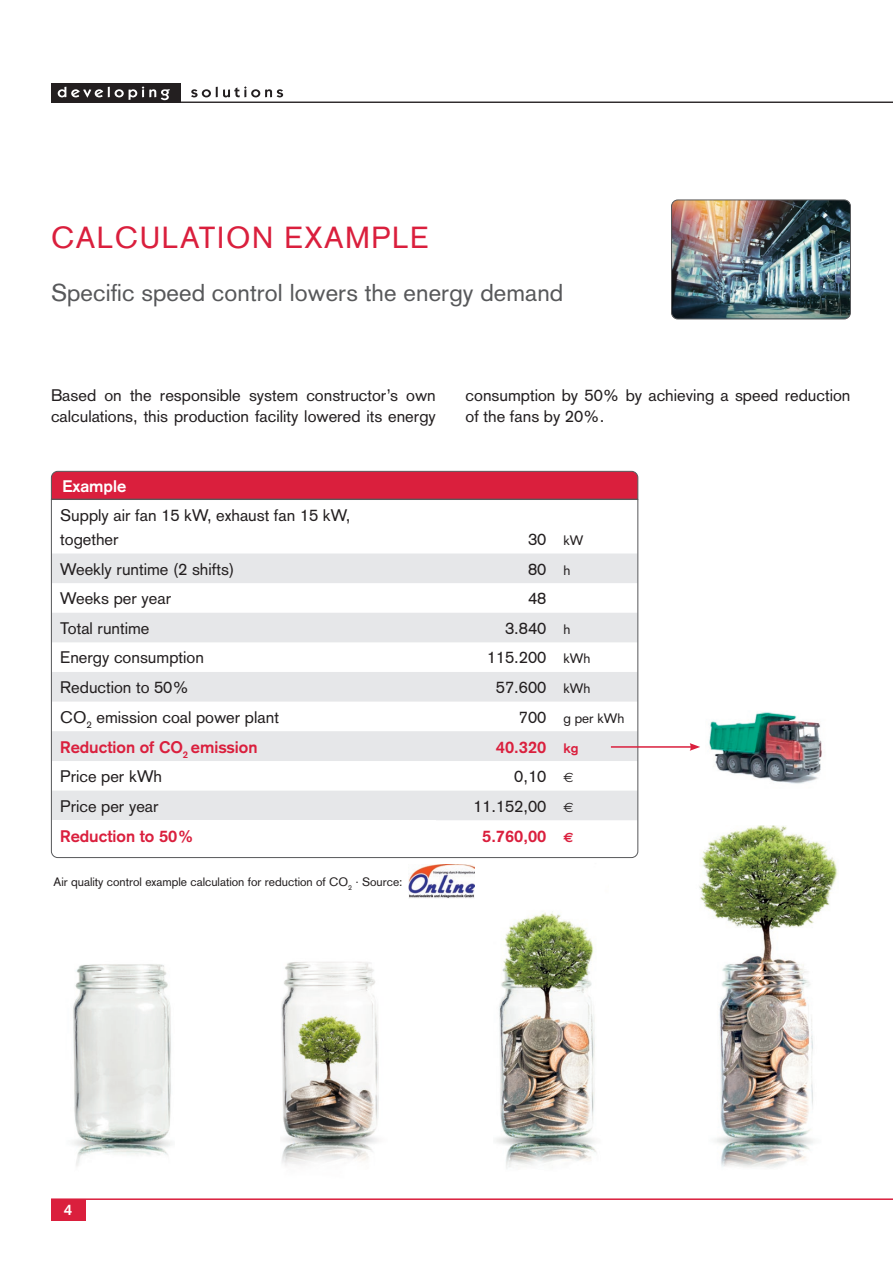
<style>
.page{position:relative;width:893px;height:1263px;background:#fff}
.page>*{position:absolute;margin:0;border:0;box-sizing:border-box;transform-origin:0 0}
.t1{font:30px "Akzidenz Grotesk";letter-spacing:.05em;color:#da1f3d}
.t2{font:24px "Akzidenz Grotesk";letter-spacing:.005em;color:#57585a}
.t3{font:16.5px/21px "Akzidenz Grotesk";color:#231f20}
.t4{font:700 16.5px "Akzidenz Grotesk";color:#da1f3d}
.t5{font:700 16.5px "Akzidenz Grotesk";color:#fff}
.t6{font:700 15px "Akzidenz Grotesk";color:#fff}
.t7{font:13.5px "Akzidenz Grotesk";color:#231f20}
.t8{font:12px "Akzidenz Grotesk";color:#231f20}
.s1{font-size:13.5px}
.s2{font-size:16.5px}
.s3{font-family:"Euro Sans";font-size:13.5px}
</style>
<div class="page">
<hr style="left:51px;top:1198px;width:842px;height:2px;background:#da1f3d">
<div style="left:51px;top:1199px;width:34px;height:21px;background:#da1f3d"></div>
<hr style="left:51px;top:102px;width:842px;height:1px;background:#231f20">
<div style="left:51px;top:83px;width:129px;height:20px;background:#231f20"></div>
<svg style="left:58px;top:86px;width:112px;height:14px"></svg>
<svg style="left:191px;top:86px;width:92px;height:11px"></svg>
<img style="left:281px;top:858px;width:114px;height:308px">
<img style="left:494px;top:858px;width:115px;height:310px">
<img style="left:699px;top:826px;width:139px;height:342px">
<img style="left:60px;top:858px;width:114px;height:308px">
<img style="left:709px;top:712px;width:113px;height:72px">
<img style="left:671px;top:200px;width:179px;height:119px">
<div style="left:671px;top:200px;width:180px;height:119px;border:1px solid #57585a;border-radius:6px"></div>
<svg style="left:51px;top:500px;width:588px;height:358px"></svg>
<svg style="left:51px;top:471px;width:588px;height:29px;background:#cf243f"></svg>
<hr style="left:611px;top:746px;width:81px;height:2px;background:#da1f3d">
<svg style="left:690px;top:743px;width:10px;height:8px"></svg>
<img style="left:408px;top:864px;width:66px;height:34px">
<h1 class="t1" style="left:51px;top:220px;width:379px">CALCULATION EXAMPLE</h1>
<h2 class="t2" style="left:51px;top:279px;width:514px">Specific speed control lowers the energy demand</h2>
<p class="t3" style="left:51px;top:385px;width:386px">Based on the responsible system constructor’s own calculations, this production facility lowered its energy</p>
<p class="t3" style="left:466px;top:385px;width:386px">consumption by 50% by achieving a speed reduction of the fans by 20%.</p>
<p class="t5" style="left:62px;top:476px;width:65px">Example</p>
<p class="t3" style="left:60px;top:503px;width:292px;line-height:24px">Supply air fan 15 kW, exhaust fan 15 kW, together</p>
<p class="t3" style="left:528px;top:529px;width:57px">30 <span class="s1">kW</span></p>
<p class="t3" style="left:60px;top:558px;width:175px">Weekly runtime (2 shifts)</p>
<p class="t3" style="left:528px;top:558px;width:44px">80 <span class="s1">h</span></p>
<p class="t3" style="left:60px;top:588px;width:112px">Weeks per year</p>
<p class="t3" style="left:528px;top:588px;width:20px">48</p>
<p class="t3" style="left:60px;top:617px;width:91px">Total runtime</p>
<p class="t3" style="left:505px;top:617px;width:67px">3.840 <span class="s1">h</span></p>
<p class="t3" style="left:60px;top:647px;width:145px">Energy consumption</p>
<p class="t3" style="left:487px;top:647px;width:105px">115.200 <span class="s1">kWh</span></p>
<p class="t3" style="left:60px;top:677px;width:130px">Reduction to 50%</p>
<p class="t3" style="left:496px;top:677px;width:96px">57.600 <span class="s1">kWh</span></p>
<p class="t3" style="left:60px;top:706px;width:220px">CO<sub>2</sub> emission coal power plant</p>
<p class="t7" style="left:519px;top:710px;width:107px"><span class="s2">700</span> g per kWh</p>
<p class="t4" style="left:60px;top:737px;width:199px">Reduction of CO<sub>2</sub> emission</p>
<p class="t4" style="left:496px;top:737px;width:84px">40.320 <span class="s1">kg</span></p>
<p class="t3" style="left:60px;top:766px;width:103px">Price per kWh</p>
<p class="t3" style="left:514px;top:766px;width:61px">0,10 <span class="s3">E</span></p>
<p class="t3" style="left:60px;top:795px;width:100px">Price per year</p>
<p class="t3" style="left:473px;top:795px;width:102px">11.152,00 <span class="s3">E</span></p>
<p class="t4" style="left:60px;top:826px;width:135px">Reduction to 50%</p>
<p class="t4" style="left:482px;top:826px;width:93px">5.760,00 <span class="s3">E</span></p>
<p class="t8" style="left:54px;top:874px;width:351px">Air quality control example calculation for reduction of CO<sub>2</sub> · Source:</p>
<p class="t6" style="left:64px;top:1201px;width:10px">4</p>
</div>
